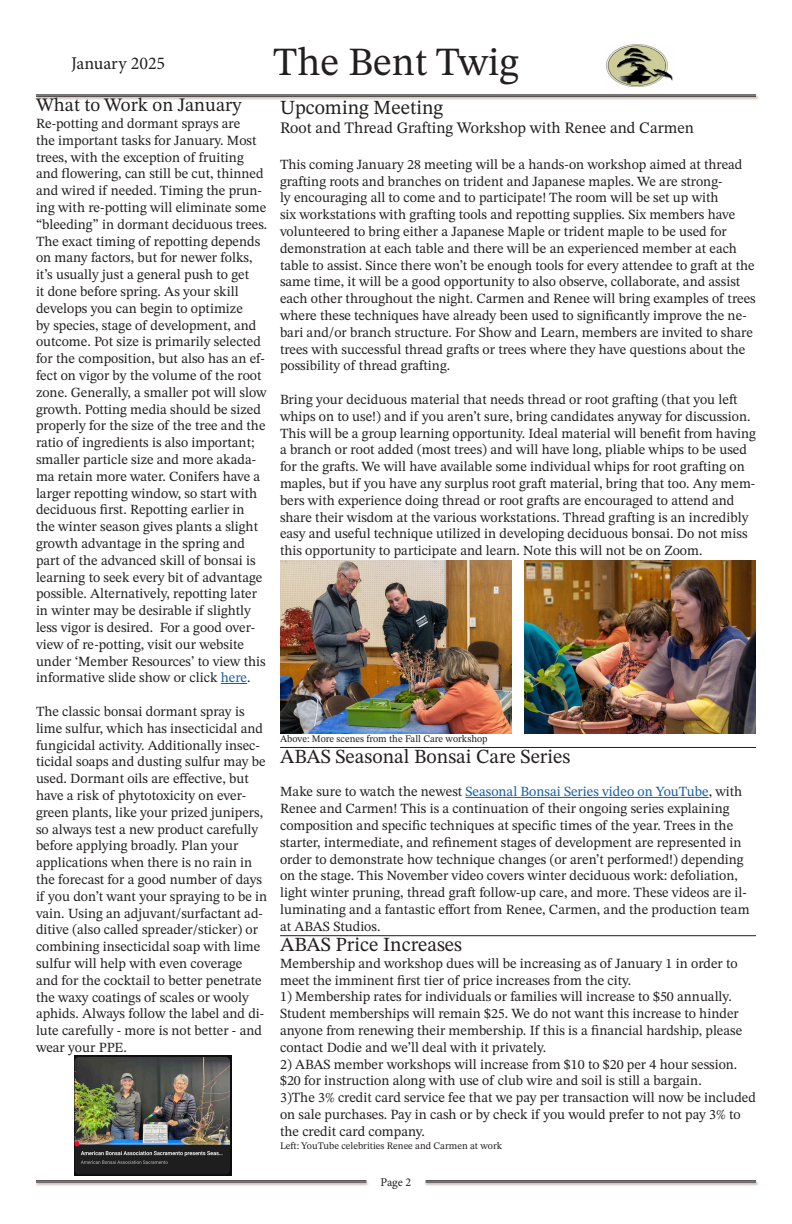
<style>
.page{position:relative;width:792px;height:1224px;background:#fff}
.page>*{position:absolute;margin:0;border:0;box-sizing:border-box;transform-origin:0 0}
.t1{font:40px "STIX Two Text";color:#231f20}
.t2{font:20px "STIX Two Text";color:#231f20}
.t3{font:19px "STIX Two Text";color:#231f20}
.t4{font:18px "Minion Pro";color:#231f20}
.t5{font:16px "STIX Two Text";color:#231f20}
.t6{font:14px/16.8px "STIX Two Text";color:#231f20}
.t7{font:12px "Minion Pro";color:#231f20}
.t8{font:10px "STIX Two Text";color:#231f20}
.s1{color:#175d9e}
</style>
<div class="page">
<div style="left:35px;top:94px;width:724px;height:7px;background:#704b2e;opacity:.75"></div>
<hr style="left:36px;top:95px;width:720px;height:1px;background:#231f20">
<hr style="left:36px;top:96px;width:720px;height:1px;background:#231f20">
<img style="left:607px;top:45px;width:66px;height:42px">
<div style="left:35px;top:1180px;width:335px;height:7px;background:#704b2e;opacity:.75"></div>
<hr style="left:36px;top:1181px;width:330px;height:1px;background:#231f20">
<hr style="left:36px;top:1182px;width:330px;height:1px;background:#231f20">
<div style="left:424px;top:1180px;width:335px;height:7px;background:#704b2e;opacity:.75"></div>
<hr style="left:426px;top:1181px;width:330px;height:1px;background:#231f20">
<hr style="left:426px;top:1182px;width:330px;height:1px;background:#231f20">
<svg style="left:221px;top:683px;width:26px;height:1px"></svg>
<img style="left:280px;top:560px;width:232px;height:174px">
<img style="left:524px;top:560px;width:232px;height:174px">
<hr style="left:466px;top:797px;width:243px;height:1px;background:#175d9e">
<hr style="left:280px;top:747px;width:476px;height:1px;background:#231f20">
<img style="left:74px;top:1056px;width:157px;height:119px">
<hr style="left:280px;top:935px;width:476px;height:1px;background:#231f20">
<h1 class="t1" style="left:273px;top:33px;width:247px">The Bent Twig</h1>
<p class="t4" style="left:71px;top:51px;width:96px">January 2025</p>
<p class="t3" style="left:36px;top:91px;width:207px">What to Work on January</p>
<p class="t6" style="left:36px;top:115px;width:233px">Re-potting and dormant sprays are<br>the important tasks for January. Most trees, with the exception of fruiting and flowering, can still be cut, thinned and wired if needed. Timing the prun&shy;ing with re-potting will eliminate some “bleeding” in dormant deciduous trees.<br>The exact timing of repotting depends on many factors, but for newer folks, it’s usually just a general push to get<br>it done before spring. As your skill develops you can begin to optimize<br>by species, stage of development, and outcome. Pot size is primarily selected for the composition, but also has an ef&shy;fect on vigor by the volume of the root zone. Generally, a smaller pot will slow growth. Potting media should be sized properly for the size of the tree and the ratio of ingredients is also important; smaller particle size and more akada&shy;ma retain more water. Conifers have a larger repotting window, so start with deciduous first. Repotting earlier in<br>the winter season gives plants a slight growth advantage in the spring and part of the advanced skill of bonsai is learning to seek every bit of advantage possible. Alternatively, repotting later in winter may be desirable if slightly less vigor is desired. For a good over&shy;view of re-potting, visit our website under ‘Member Resources’ to view this informative slide show or click <span class="s1">here</span>.</p>
<p class="t6" style="left:36px;top:703px;width:233px">The classic bonsai dormant spray is lime sulfur, which has insecticidal and fungicidal activity. Additionally insec&shy;ticidal soaps and dusting sulfur may be used. Dormant oils are effective, but have a risk of phytotoxicity on ever&shy;green plants, like your prized junipers, so always test a new product carefully before applying broadly. Plan your applications when there is no rain in the forecast for a good number of days if you don’t want your spraying to be in vain. Using an adjuvant/surfactant ad&shy;ditive (also called spreader/sticker) or combining insecticidal soap with lime sulfur will help with even coverage and for the cocktail to better penetrate the waxy coatings of scales or wooly aphids. Always follow the label and di&shy;lute carefully - more is not better - and wear your PPE.</p>
<p class="t2" style="left:280px;top:93px;width:165px">Upcoming Meeting</p>
<p class="t5" style="left:280px;top:116px;width:416px">Root and Thread Grafting Workshop with Renee and Carmen</p>
<p class="t6" style="left:280px;top:156px;width:477px">This coming January 28 meeting will be a hands-on workshop aimed at thread grafting roots and branches on trident and Japanese maples. We are strong-<br>ly encouraging all to come and to participate! The room will be set up with<br>six workstations with grafting tools and repotting supplies. Six members have volunteered to bring either a Japanese Maple or trident maple to be used for demonstration at each table and there will be an experienced member at each table to assist. Since there won’t be enough tools for every attendee to graft at the same time, it will be a good opportunity to also observe, collaborate, and assist each other throughout the night. Carmen and Renee will bring examples of trees where these techniques have already been used to significantly improve the ne&shy;bari and/or branch structure. For Show and Learn, members are invited to share trees with successful thread grafts or trees where they have questions about the possibility of thread grafting.</p>
<p class="t6" style="left:280px;top:391px;width:478px">Bring your deciduous material that needs thread or root grafting (that you left whips on to use!) and if you aren’t sure, bring candidates anyway for discussion.<br>This will be a group learning opportunity. Ideal material will benefit from having a branch or root added (most trees) and will have long, pliable whips to be used for the grafts. We will have available some individual whips for root grafting on maples, but if you have any surplus root graft material, bring that too. Any mem&shy;bers with experience doing thread or root grafts are encouraged to attend and share their wisdom at the various workstations. Thread grafting is an incredibly easy and useful technique utilized in developing deciduous bonsai. Do not miss this opportunity to participate and learn. Note this will not be on Zoom.</p>
<p class="t8" style="left:280px;top:731px;width:209px">Above: More scenes from the Fall Care workshop</p>
<p class="t2" style="left:280px;top:742px;width:292px">ABAS Seasonal Bonsai Care Series</p>
<p class="t6" style="left:280px;top:783px;width:471px">Make sure to watch the newest <span class="s1">Seasonal Bonsai Series video on YouTube</span>, with Renee and Carmen! This is a continuation of their ongoing series explaining composition and specific techniques at specific times of the year. Trees in the starter, intermediate, and refinement stages of development are represented in order to demonstrate how technique changes (or aren’t performed!) depending on the stage. This November video covers winter deciduous work: defoliation, light winter pruning, thread graft follow-up care, and more. These videos are il&shy;luminating and a fantastic effort from Renee, Carmen, and the production team at ABAS Studios.</p>
<p class="t2" style="left:280px;top:930px;width:183px">ABAS Price Increases</p>
<p class="t6" style="left:280px;top:955px;width:459px">Membership and workshop dues will be increasing as of January 1 in order to meet the imminent first tier of price increases from the city.</p>
<p class="t6" style="left:280px;top:988px;width:464px">1) Membership rates for individuals or families will increase to $50 annually.<br>Student memberships will remain $25. We do not want this increase to hinder anyone from renewing their membership. If this is a financial hardship, please contact Dodie and we’ll deal with it privately.</p>
<p class="t6" style="left:280px;top:1055px;width:459px">2) ABAS member workshops will increase from $10 to $20 per 4 hour session. $20 for instruction along with use of club wire and soil is still a bargain.</p>
<p class="t6" style="left:280px;top:1089px;width:477px">3)The 3% credit card service fee that we pay per transaction will now be included on sale purchases. Pay in cash or by check if you would prefer to not pay 3% to the credit card company.</p>
<p class="t8" style="left:280px;top:1138px;width:224px">Left: YouTube celebrities Renee and Carmen at work</p>
<p class="t7" style="left:381px;top:1174px;width:32px">Page 2</p>
</div>
